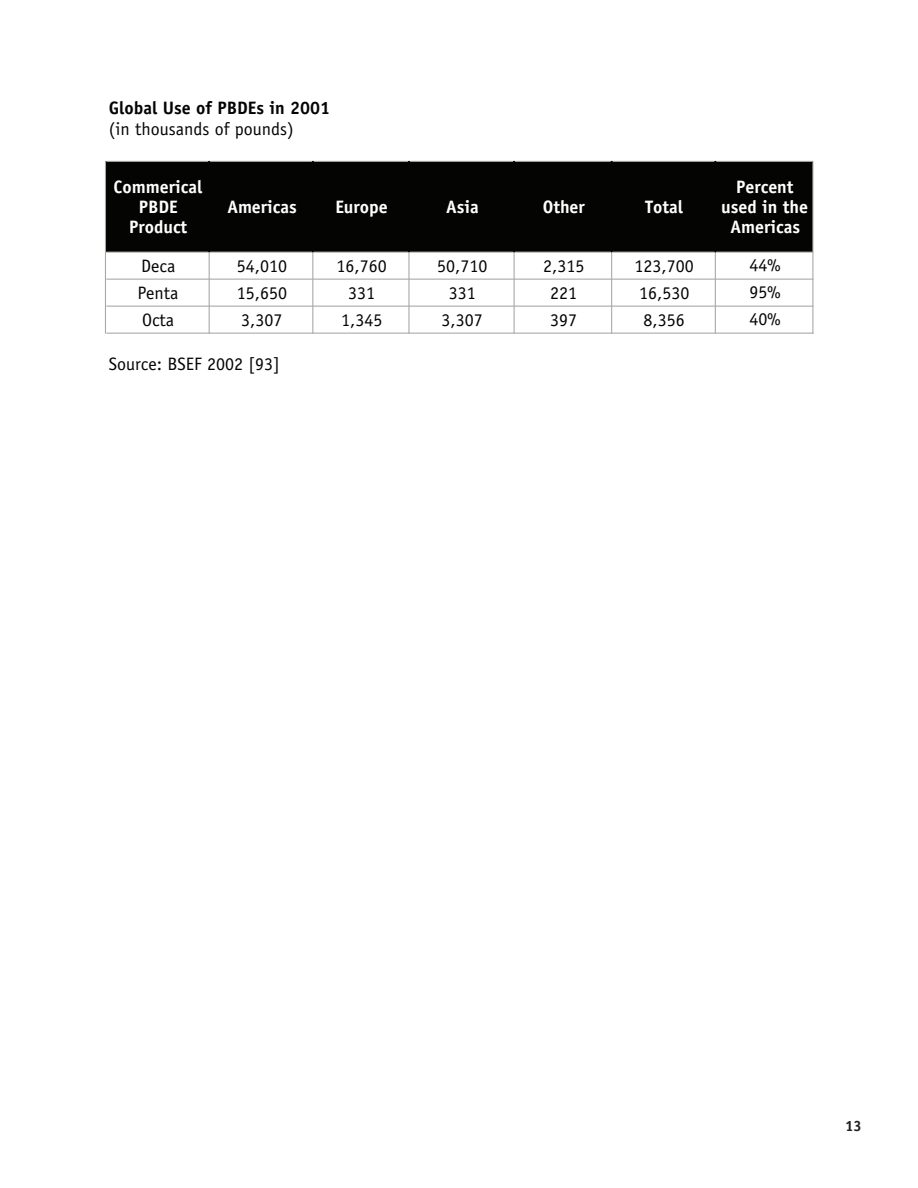
<style>
.page{position:relative;width:918px;height:1188px;background:#fff}
.page>*{position:absolute;margin:0;border:0;box-sizing:border-box;transform-origin:0 0}
.t1{font:18px "Officina Sans";color:#040503}
.t2{font:700 18px/19.8px "Officina Sans";color:#fff;text-align:center}
.t3{font:700 18px "Officina Sans";color:#040503}
.t4{font:700 15px "Officina Sans";color:#231f20}
</style>
<div class="page">
<div style="left:106px;top:162px;width:707px;height:90px;background:#040503"></div>
<hr style="left:106px;top:161px;width:102px;height:1px;background:#a7a7a6">
<hr style="left:210px;top:161px;width:102px;height:1px;background:#a7a7a6">
<hr style="left:314px;top:161px;width:94px;height:1px;background:#a7a7a6">
<hr style="left:410px;top:161px;width:103px;height:1px;background:#a7a7a6">
<hr style="left:515px;top:161px;width:96px;height:1px;background:#a7a7a6">
<hr style="left:613px;top:161px;width:101px;height:1px;background:#a7a7a6">
<hr style="left:106px;top:252px;width:102px;height:1px;background:#a7a7a6">
<hr style="left:209px;top:161px;width:1px;height:92px;background:#040503">
<hr style="left:210px;top:252px;width:102px;height:1px;background:#a7a7a6">
<hr style="left:312px;top:161px;width:1px;height:92px;background:#040503">
<hr style="left:314px;top:252px;width:94px;height:1px;background:#a7a7a6">
<hr style="left:408px;top:161px;width:2px;height:92px;background:#040503">
<hr style="left:410px;top:252px;width:103px;height:1px;background:#a7a7a6">
<hr style="left:514px;top:161px;width:1px;height:92px;background:#040503">
<hr style="left:515px;top:252px;width:96px;height:1px;background:#a7a7a6">
<hr style="left:611px;top:161px;width:1px;height:92px;background:#040503">
<hr style="left:613px;top:252px;width:101px;height:1px;background:#a7a7a6">
<hr style="left:715px;top:161px;width:1px;height:92px;background:#040503">
<hr style="left:105px;top:161px;width:1px;height:173px;background:#a7a7a6">
<hr style="left:209px;top:253px;width:1px;height:81px;background:#a7a7a6">
<hr style="left:312px;top:253px;width:1px;height:81px;background:#a7a7a6">
<hr style="left:408px;top:253px;width:2px;height:81px;background:#a7a7a6">
<hr style="left:514px;top:253px;width:1px;height:81px;background:#a7a7a6">
<hr style="left:611px;top:253px;width:1px;height:81px;background:#a7a7a6">
<hr style="left:715px;top:253px;width:1px;height:81px;background:#a7a7a6">
<hr style="left:812px;top:162px;width:1px;height:172px;background:#a7a7a6">
<hr style="left:716px;top:161px;width:97px;height:1px;background:#a7a7a6">
<hr style="left:716px;top:252px;width:97px;height:1px;background:#a7a7a6">
<hr style="left:106px;top:279px;width:707px;height:1px;background:#a7a7a6">
<hr style="left:106px;top:306px;width:707px;height:1px;background:#a7a7a6">
<hr style="left:106px;top:333px;width:707px;height:1px;background:#a7a7a6">
<p class="t3" style="left:109px;top:96px;width:223px">Global Use of PBDEs in 2001</p>
<p class="t1" style="left:109px;top:118px;width:187px">(in thousands of pounds)</p>
<p class="t2" style="left:114px;top:177px;width:90px">Commerical<br>PBDE<br>Product</p>
<p class="t2" style="left:227px;top:196px;width:71px">Americas</p>
<p class="t2" style="left:335px;top:196px;width:54px">Europe</p>
<p class="t2" style="left:446px;top:196px;width:34px">Asia</p>
<p class="t2" style="left:543px;top:196px;width:44px">Other</p>
<p class="t2" style="left:645px;top:196px;width:39px">Total</p>
<p class="t2" style="left:721px;top:177px;width:88px">Percent used in the<br>Americas</p>
<p class="t1" style="left:141px;top:255px;width:36px">Deca</p>
<p class="t1" style="left:237px;top:255px;width:52px">54,010</p>
<p class="t1" style="left:336px;top:255px;width:52px">16,760</p>
<p class="t1" style="left:437px;top:255px;width:52px">50,710</p>
<p class="t1" style="left:543px;top:255px;width:43px">2,315</p>
<p class="t1" style="left:635px;top:255px;width:61px">123,700</p>
<p class="t1" style="left:749px;top:254px;width:33px">44%</p>
<p class="t1" style="left:137px;top:282px;width:43px">Penta</p>
<p class="t1" style="left:237px;top:282px;width:52px">15,650</p>
<p class="t1" style="left:348px;top:282px;width:29px">331</p>
<p class="t1" style="left:449px;top:282px;width:29px">331</p>
<p class="t1" style="left:550px;top:282px;width:29px">221</p>
<p class="t1" style="left:639px;top:282px;width:52px">16,530</p>
<p class="t1" style="left:749px;top:281px;width:33px">95%</p>
<p class="t1" style="left:142px;top:309px;width:34px">Octa</p>
<p class="t1" style="left:241px;top:309px;width:43px">3,307</p>
<p class="t1" style="left:341px;top:309px;width:43px">1,345</p>
<p class="t1" style="left:442px;top:309px;width:43px">3,307</p>
<p class="t1" style="left:550px;top:309px;width:29px">397</p>
<p class="t1" style="left:644px;top:309px;width:43px">8,356</p>
<p class="t1" style="left:749px;top:308px;width:33px">40%</p>
<p class="t1" style="left:109px;top:354px;width:172px">Source: BSEF 2002 [93]</p>
<p class="t4" style="left:845px;top:1116px;width:18px">13</p>
</div>
